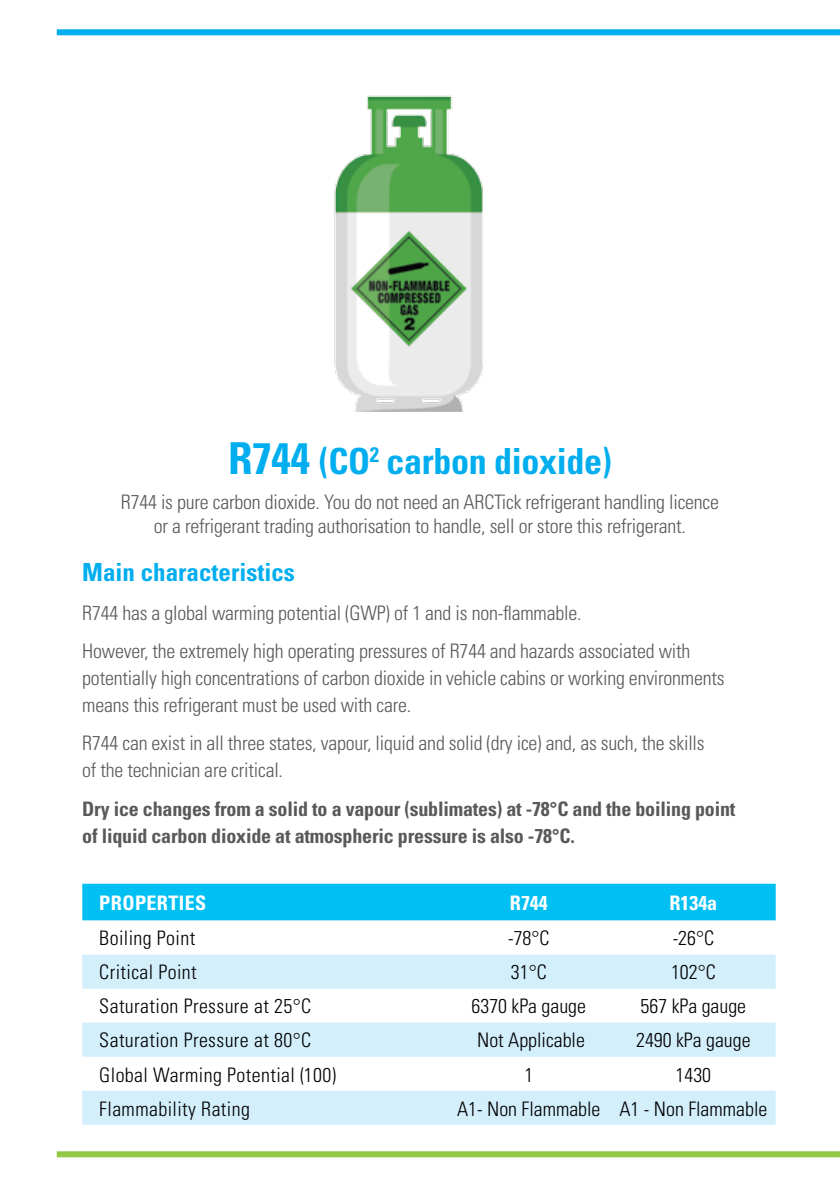
<style>
.page{position:relative;width:840px;height:1191px;background:#fff}
.page>*{position:absolute;margin:0;border:0;box-sizing:border-box;transform-origin:0 0}
.t1{font:700 condensed 36px "Univers";letter-spacing:-.01em;color:#00aeef}
.t2{font:700 condensed 25px "Univers";color:#00aeef}
.t3{font:300 condensed 20px/27px "Univers";letter-spacing:-.01em;color:#58595b}
.t4{font:300 condensed 20px "Univers";letter-spacing:.02em;color:#000}
.t5{font:700 condensed 20px/27px "Univers";letter-spacing:-.01em;color:#58595b}
.t6{font:300 condensed 20px "Univers";color:#000}
.t7{font:700 condensed 20px "Univers";letter-spacing:.02em;color:#fff}
.s1{font-size:44px}
</style>
<div class="page">
<div style="left:57px;top:29px;width:782px;height:6px;background:#00aeef"></div>
<div style="left:57px;top:1151px;width:782px;height:6px;background:#94c947"></div>
<img style="left:334px;top:95px;width:149px;height:317px">
<div style="left:82px;top:883px;width:693px;height:37px;background:#00c0f3"></div>
<svg style="left:82px;top:920px;width:693px;height:1px"></svg>
<svg style="left:82px;top:954px;width:693px;height:170px;fill:#d4effc"></svg>
<h1 class="t1" style="left:228px;top:439px;width:385px"><span class="s1">R744</span> (CO<sup>2</sup> carbon dioxide)</h1>
<p class="t3" style="left:121px;top:490px;width:599px;line-height:24px;text-align:center">R744 is pure carbon dioxide. You do not need an ARCTick refrigerant handling licence or a refrigerant trading authorisation to handle, sell or store this refrigerant.</p>
<p class="t2" style="left:82px;top:557px;width:214px">Main characteristics</p>
<p class="t3" style="left:82px;top:593px;width:609px;line-height:38.4px">R744 has a global warming potential (GWP) of 1 and is non-flammable.<br>However, the extremely high operating pressures of R744 and hazards associated with</p>
<p class="t3" style="left:82px;top:664px;width:643px">potentially high concentrations of carbon dioxide in vehicle cabins or working environments means this refrigerant must be used with care.</p>
<p class="t3" style="left:82px;top:729px;width:623px">R744 can exist in all three states, vapour, liquid and solid (dry ice) and, as such, the skills of the technician are critical.</p>
<p class="t5" style="left:82px;top:794px;width:654px">Dry ice changes from a solid to a vapour (sublimates) at -78°C and the boiling point of liquid carbon dioxide at atmospheric pressure is also -78°C.</p>
<p class="t7" style="left:99px;top:890px;width:108px">PROPERTIES</p>
<p class="t7" style="left:509px;top:890px;width:39px">R744</p>
<p class="t7" style="left:669px;top:890px;width:49px">R134a</p>
<p class="t4" style="left:99px;top:926px;width:97px">Boiling Point</p>
<p class="t4" style="left:508px;top:926px;width:43px">-78°C</p>
<p class="t4" style="left:672px;top:926px;width:43px">-26°C</p>
<p class="t4" style="left:99px;top:960px;width:99px">Critical Point</p>
<p class="t4" style="left:510px;top:960px;width:37px">31°C</p>
<p class="t4" style="left:670px;top:960px;width:46px">102°C</p>
<p class="t4" style="left:99px;top:994px;width:213px">Saturation Pressure at 25°C</p>
<p class="t6" style="left:471px;top:994px;width:116px">6370 kPa gauge</p>
<p class="t6" style="left:640px;top:994px;width:107px">567 kPa gauge</p>
<p class="t4" style="left:99px;top:1028px;width:213px">Saturation Pressure at 80°C</p>
<p class="t6" style="left:477px;top:1028px;width:109px">Not Applicable</p>
<p class="t6" style="left:635px;top:1028px;width:116px">2490 kPa gauge</p>
<p class="t4" style="left:99px;top:1062px;width:238px">Global Warming Potential (100)</p>
<p class="t4" style="left:524px;top:1062px;width:10px">1</p>
<p class="t4" style="left:675px;top:1062px;width:37px">1430</p>
<p class="t4" style="left:99px;top:1096px;width:152px">Flammability Rating</p>
<p class="t6" style="left:457px;top:1096px;width:311px">A1- Non Flammable A1 - Non Flammable</p>
</div>
